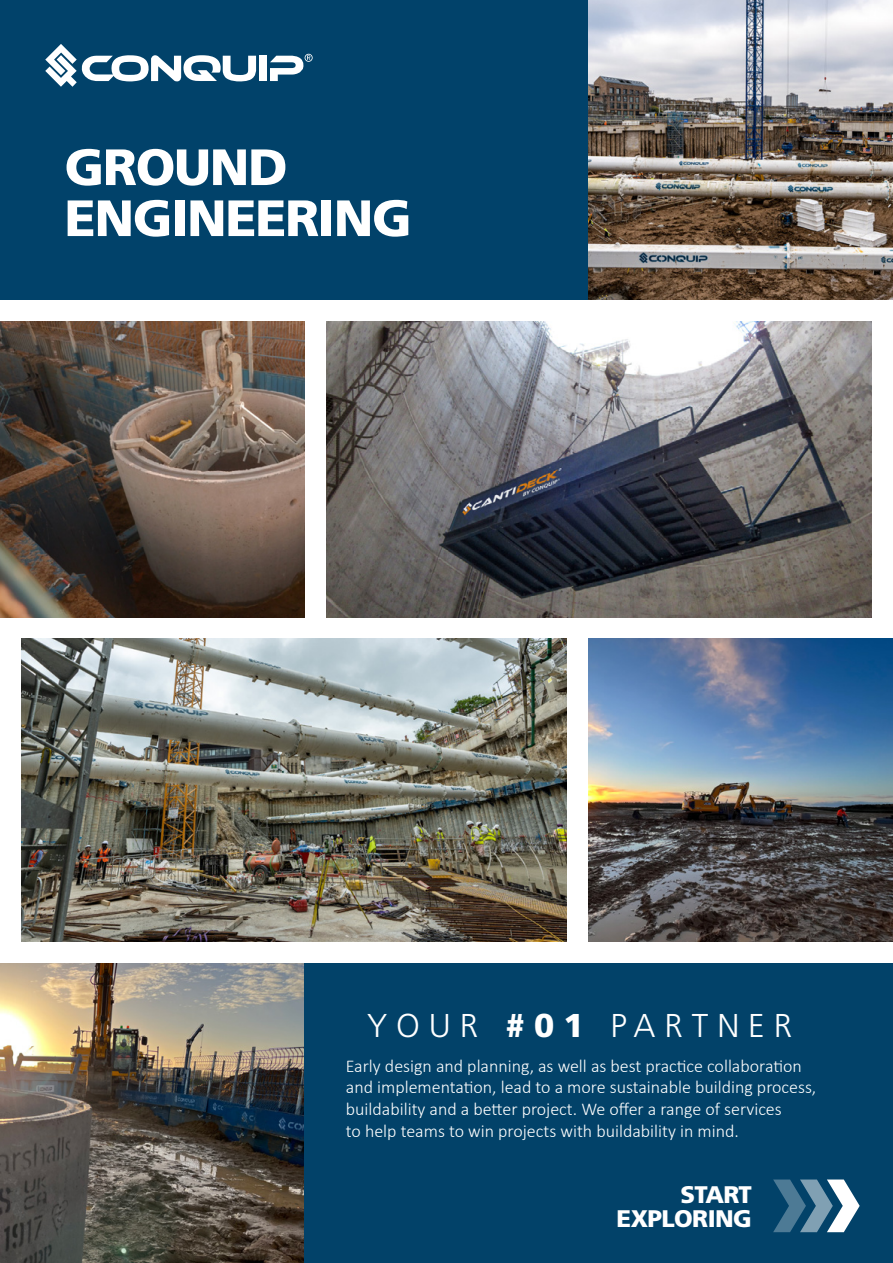
<style>
.page{position:relative;width:893px;height:1263px;background:#fff}
.page>*{position:absolute;margin:0;border:0;box-sizing:border-box;transform-origin:0 0}
.t1{font:900 51px/51px "Frutiger LT Std";letter-spacing:-.025em;color:#fff}
.t2{font:300 33px "Frutiger LT Std";letter-spacing:.27em;color:#fff}
.t3{font:900 24px/24px "Frutiger LT Std";letter-spacing:-.025em;color:#fff;text-align:right}
.t4{font:300 18px/21.6px "Calibri";color:#fff}
.s1{font-weight:900}
</style>
<div class="page">
<img style="left:21px;top:639px;width:546px;height:302px">
<img style="left:326px;top:321px;width:545px;height:296px">
<img style="left:0;top:963px;width:305px;height:300px">
<img style="left:588px;top:639px;width:305px;height:302px">
<div style="left:0;top:0;width:588px;height:300px;background:#01426a"></div>
<svg style="left:45px;top:44px;width:211px;height:43px"></svg>
<div style="left:259px;top:56px;width:8px;height:25px;background:#fff"></div>
<svg style="left:270px;top:54px;width:43px;height:27px"></svg>
<div style="left:305px;top:963px;width:588px;height:300px;background:#024269"></div>
<svg style="left:773px;top:1179px;width:87px;height:53px"></svg>
<img style="left:1px;top:321px;width:304px;height:297px">
<img style="left:588px;top:0;width:305px;height:300px">
<h1 class="t1" style="left:65px;top:142px;width:349px">GROUND<br>ENGINEERING</h1>
<h2 class="t2" style="left:367px;top:1007px;width:426px">YOUR <span class="s1">#01</span> PARTNER</h2>
<p class="t4" style="left:346px;top:1055px;width:472px">Early design and planning, as well as best practice collaboration and implementation, lead to a more sustainable building process, buildability and a better project. We offer a range of services<br>to help teams to win projects with buildability in mind.</p>
<h3 class="t3" style="left:617px;top:1182px;width:137px">START<br>EXPLORING</h3>
</div>
